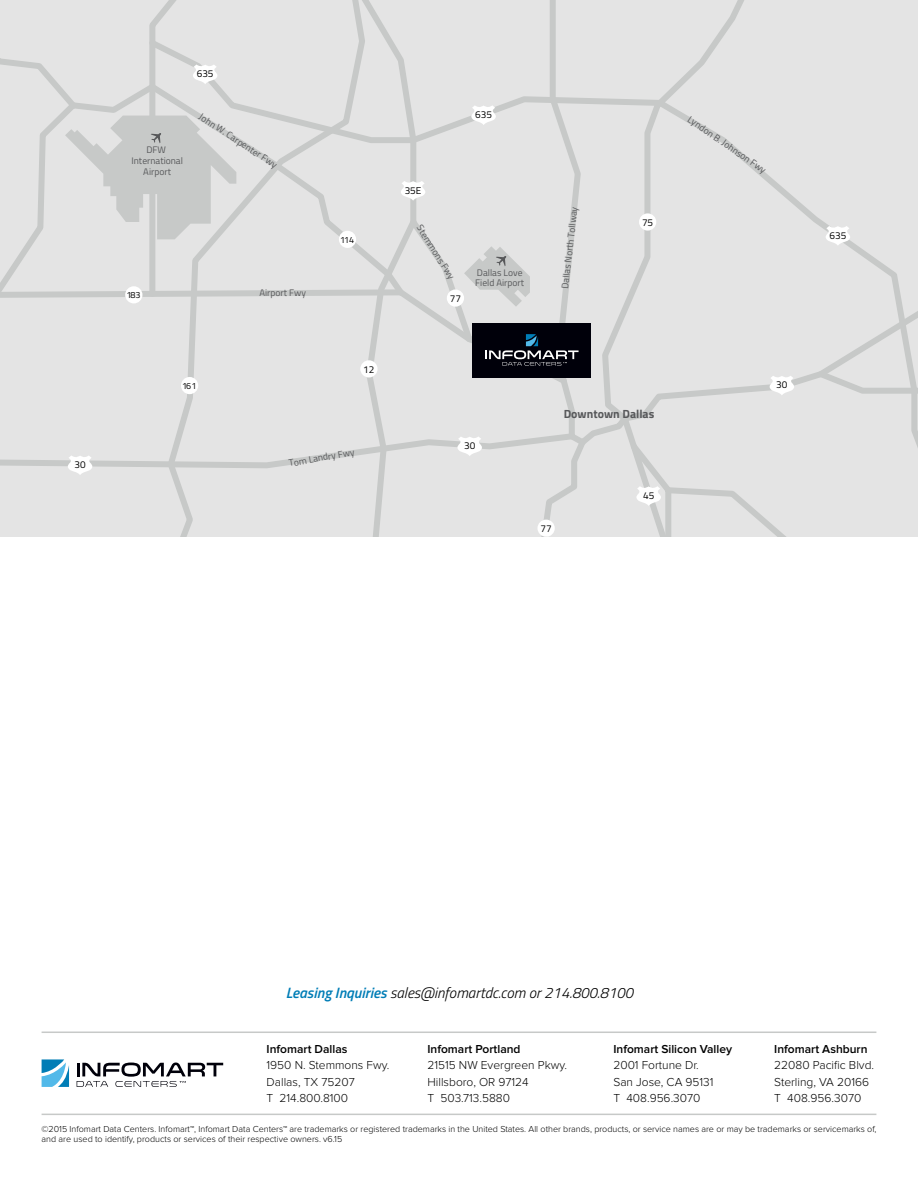
<style>
.page{position:relative;width:918px;height:1188px;background:#fff}
.page>*{position:absolute;margin:0;border:0;box-sizing:border-box;transform-origin:0 0}
.t1{font:italic 300 15px "Titillium";color:#000}
.t2{font:300 12px/16.5px "Proxima Nova";color:#000}
.t3{font:600 12px "Proxima Nova";color:#000}
.t4{font:700 11.85px "Titillium";color:#57585a}
.t5{font:9.9px "Titillium";color:#000}
.t6{font:9.6px "Titillium";color:#57585a}
.t7{font:9.45px/10.6px "Titillium";color:#57585a;text-align:center}
.t8{font:300 9px/10.8px "Proxima Nova";color:#000}
.t9{font:9px "Titillium";color:#000}
.s1{font-weight:600;color:#007db6}
</style>
<div class="page">
<div style="left:590px;top:0;width:328px;height:35px;background:#e4e4e4"></div>
<div style="left:599px;top:0;width:161px;height:536px;background:#e4e4e4"></div>
<svg style="left:590px;top:35px;width:328px;height:433px;background:#e2e2e2"></svg>
<svg style="left:825px;top:226px;width:26px;height:20px"></svg>
<div style="left:639px;top:213px;width:17px;height:18px;background:#fff;border-radius:50%"></div>
<svg style="left:625px;top:438px;width:262px;height:98px;background:#e2e2e2"></svg>
<svg style="left:769px;top:376px;width:26px;height:19px"></svg>
<svg style="left:0;top:0;width:590px;height:536px;background:#dcdcdc"></svg>
<svg style="left:77px;top:1063px;width:146px;height:24px"></svg>
<svg style="left:42px;top:1059px;width:27px;height:28px"></svg>
<hr style="left:42px;top:1032px;width:834px;height:1px;background:#c7c9c8">
<hr style="left:42px;top:1114px;width:834px;height:1px;background:#c7c9c8">
<p class="t5" style="left:74px;top:457px;width:13px">30</p>
<p class="t7" style="left:132px;top:144px;width:53px">DFW<br>International<br>Airport</p>
<p class="t5" style="left:197px;top:66px;width:18px">635</p>
<p class="t7" style="left:203px;top:111px;width:93px;rotate:33deg">John W. Carpenter Fwy</p>
<p class="t9" style="left:126px;top:289px;width:16px">183</p>
<p class="t7" style="left:259px;top:287px;width:48px">Airport Fwy</p>
<p class="t9" style="left:340px;top:233px;width:15px">114</p>
<p class="t9" style="left:182px;top:379px;width:16px">161</p>
<p class="t5" style="left:363px;top:362px;width:13px">12</p>
<p class="t7" style="left:288px;top:457px;width:68px;rotate:-10deg">Tom Landry Fwy</p>
<p class="t5" style="left:475px;top:107px;width:18px">635</p>
<p class="t5" style="left:405px;top:183px;width:18px">35E</p>
<p class="t7" style="left:424px;top:223px;width:64px;rotate:58deg">Stemmons Fwy</p>
<p class="t5" style="left:450px;top:291px;width:13px">77</p>
<p class="t7" style="left:475px;top:267px;width:51px;text-align:left">Dallas Love<br>Field Airport</p>
<p class="t6" style="left:558px;top:288px;width:84px;rotate:-83deg">Dallas North Tollway</p>
<p class="t5" style="left:642px;top:215px;width:13px">75</p>
<p class="t5" style="left:464px;top:438px;width:13px">30</p>
<h3 class="t4" style="left:564px;top:405px;width:92px">Downtown Dallas</h3>
<p class="t5" style="left:541px;top:521px;width:13px">77</p>
<p class="t5" style="left:643px;top:488px;width:13px">45</p>
<p class="t7" style="left:692px;top:113px;width:95px;rotate:35deg">Lyndon B. Johnson Fwy</p>
<p class="t5" style="left:776px;top:378px;width:13px">30</p>
<p class="t5" style="left:829px;top:228px;width:18px">635</p>
<h1 class="t1" style="left:286px;top:982px;width:349px"><span class="s1">Leasing Inquiries</span> sales@infomartdc.com or 214.800.8100</h1>
<h2 class="t3" style="left:774px;top:1042px;width:95px">Infomart Ashburn</h2>
<h2 class="t2" style="left:774px;top:1057px;width:101px">22080 Pacific Blvd.<br>Sterling, VA 20166<br>T 408.956.3070</h2>
<p class="t8" style="left:42px;top:1123px;width:836px">©2015 Infomart Data Centers. Infomart™, Infomart Data Centers™ are trademarks or registered trademarks in the United States. All other brands, products, or service names are or may be trademarks or servicemarks of, and are used to identify, products or services of their respective owners. v6.15</p>
<h2 class="t3" style="left:267px;top:1042px;width:82px">Infomart Dallas</h2>
<h2 class="t2" style="left:267px;top:1057px;width:124px">1950 N. Stemmons Fwy.<br>Dallas, TX 75207<br>T 214.800.8100</h2>
<h2 class="t3" style="left:428px;top:1042px;width:95px">Infomart Portland</h2>
<h2 class="t2" style="left:428px;top:1057px;width:141px">21515 NW Evergreen Pkwy.<br>Hillsboro, OR 97124<br>T 503.713.5880</h2>
<h2 class="t3" style="left:613px;top:1042px;width:120px">Infomart Silicon Valley</h2>
<h2 class="t2" style="left:613px;top:1057px;width:102px">2001 Fortune Dr.<br>San Jose, CA 95131<br>T 408.956.3070</h2>
</div>
